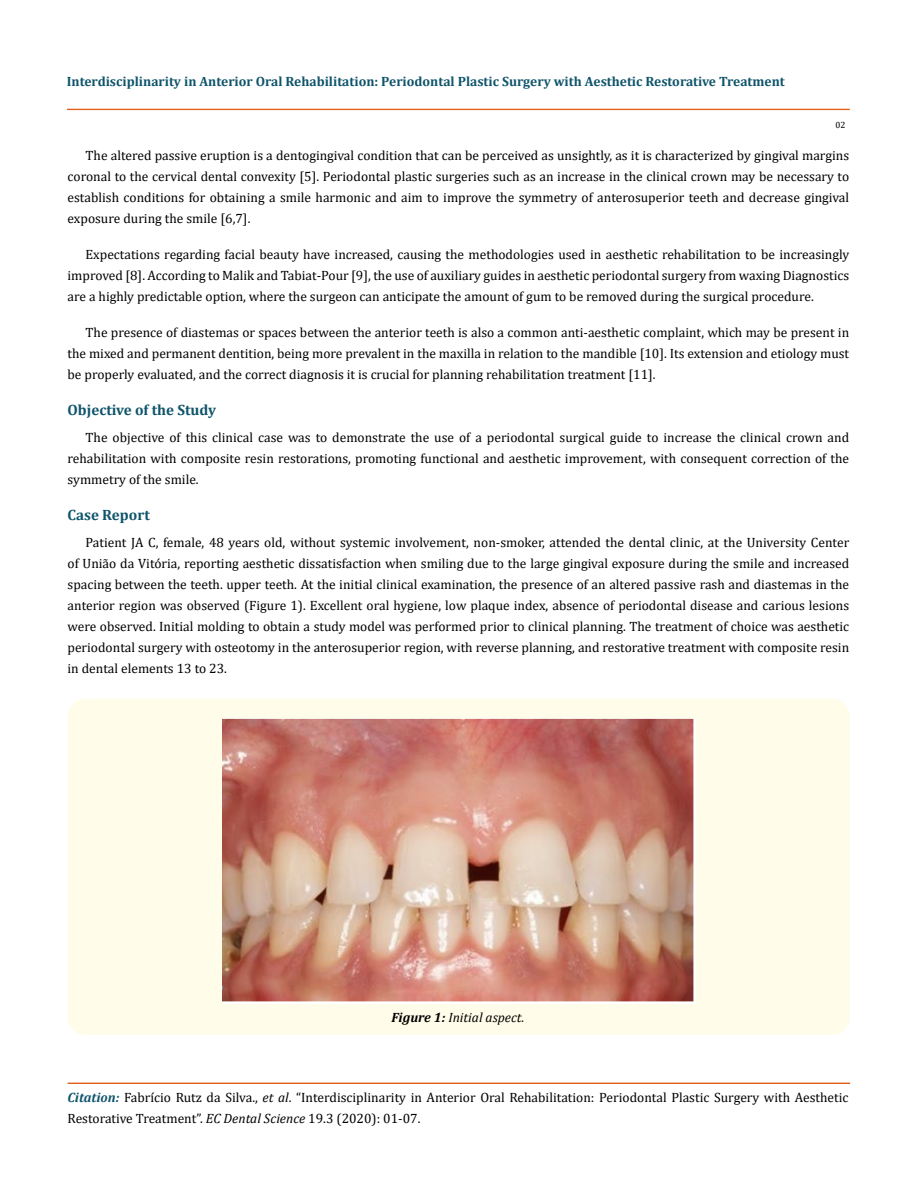
<style>
.page{position:relative;width:917px;height:1188px;background:#fff}
.page>*{position:absolute;margin:0;border:0;box-sizing:border-box;transform-origin:0 0}
.t1{font:700 15px "Cambria";color:#0e546a}
.t2{font:13.5px/21px "Cambria";color:#000;text-align:justify}
.t3{font:700 13.5px "Cambria";color:#0e546a}
.t4{font:italic 13.5px "Cambria";color:#000}
.t5{font:9px "Cambria";color:#000}
.s1{font-weight:700}
.s2{font-weight:700;font-style:italic;color:#0e546a}
.s3{font-style:italic}
</style>
<div class="page">
<div style="left:67px;top:109px;width:782px;height:1px;border:1px solid #e05d1a"></div>
<div style="left:68px;top:1083px;width:781px;height:1px;border:1px solid #e05d1a"></div>
<div style="left:68px;top:699px;width:781px;height:336px;background:#fffde9;border-radius:18px"></div>
<img style="left:222px;top:718px;width:473px;height:285px">
<p class="t3" style="left:67px;top:72px;width:719px">Interdisciplinarity in Anterior Oral Rehabilitation: Periodontal Plastic Surgery with Aesthetic Restorative Treatment</p>
<p class="t5" style="left:835px;top:120px;width:11px">02</p>
<p class="t2" style="left:68px;top:145px;width:783px;text-indent:18px">The altered passive eruption is a dentogingival condition that can be perceived as unsightly, as it is characterized by gingival margins coronal to the cervical dental convexity [5]. Periodontal plastic surgeries such as an increase in the clinical crown may be necessary to establish conditions for obtaining a smile harmonic and aim to improve the symmetry of anterosuperior teeth and decrease gingival exposure during the smile [6,7].</p>
<p class="t2" style="left:68px;top:244px;width:783px;text-indent:18px">Expectations regarding facial beauty have increased, causing the methodologies used in aesthetic rehabilitation to be increasingly improved [8]. According to Malik and Tabiat-Pour [9], the use of auxiliary guides in aesthetic periodontal surgery from waxing Diagnostics are a highly predictable option, where the surgeon can anticipate the amount of gum to be removed during the surgical procedure.</p>
<p class="t2" style="left:68px;top:322px;width:783px;text-indent:18px">The presence of diastemas or spaces between the anterior teeth is also a common anti-aesthetic complaint, which may be present in the mixed and permanent dentition, being more prevalent in the maxilla in relation to the mandible [10]. Its extension and etiology must be properly evaluated, and the correct diagnosis it is crucial for planning rehabilitation treatment [11].</p>
<p class="t1" style="left:68px;top:399px;width:150px">Objective of the Study</p>
<p class="t2" style="left:68px;top:427px;width:783px;text-indent:18px">The objective of this clinical case was to demonstrate the use of a periodontal surgical guide to increase the clinical crown and rehabilitation with composite resin restorations, promoting functional and aesthetic improvement, with consequent correction of the symmetry of the smile.</p>
<p class="t1" style="left:68px;top:504px;width:84px">Case Report</p>
<p class="t2" style="left:68px;top:532px;width:783px;text-indent:18px">Patient JA C, female, 48 years old, without systemic involvement, non-smoker, attended the dental clinic, at the University Center of União da Vitória, reporting aesthetic dissatisfaction when smiling due to the large gingival exposure during the smile and increased spacing between the teeth. upper teeth. At the initial clinical examination, the presence of an altered passive rash and diastemas in the anterior region was observed (Figure 1). Excellent oral hygiene, low plaque index, absence of periodontal disease and carious lesions were observed. Initial molding to obtain a study model was performed prior to clinical planning. The treatment of choice was aesthetic periodontal surgery with osteotomy in the anterosuperior region, with reverse planning, and restorative treatment with composite resin in dental elements 13 to 23.</p>
<p class="t4" style="left:391px;top:1008px;width:135px"><span class="s1">Figure 1:</span> Initial aspect.</p>
<p class="t2" style="left:67px;top:1087px;width:782px"><span class="s2">Citation:</span> Fabrício Rutz da Silva., <span class="s3">et al</span>. “Interdisciplinarity in Anterior Oral Rehabilitation: Periodontal Plastic Surgery with Aesthetic<br>Restorative Treatment”. <span class="s3">EC Dental Science</span> 19.3 (2020): 01-07.</p>
</div>
